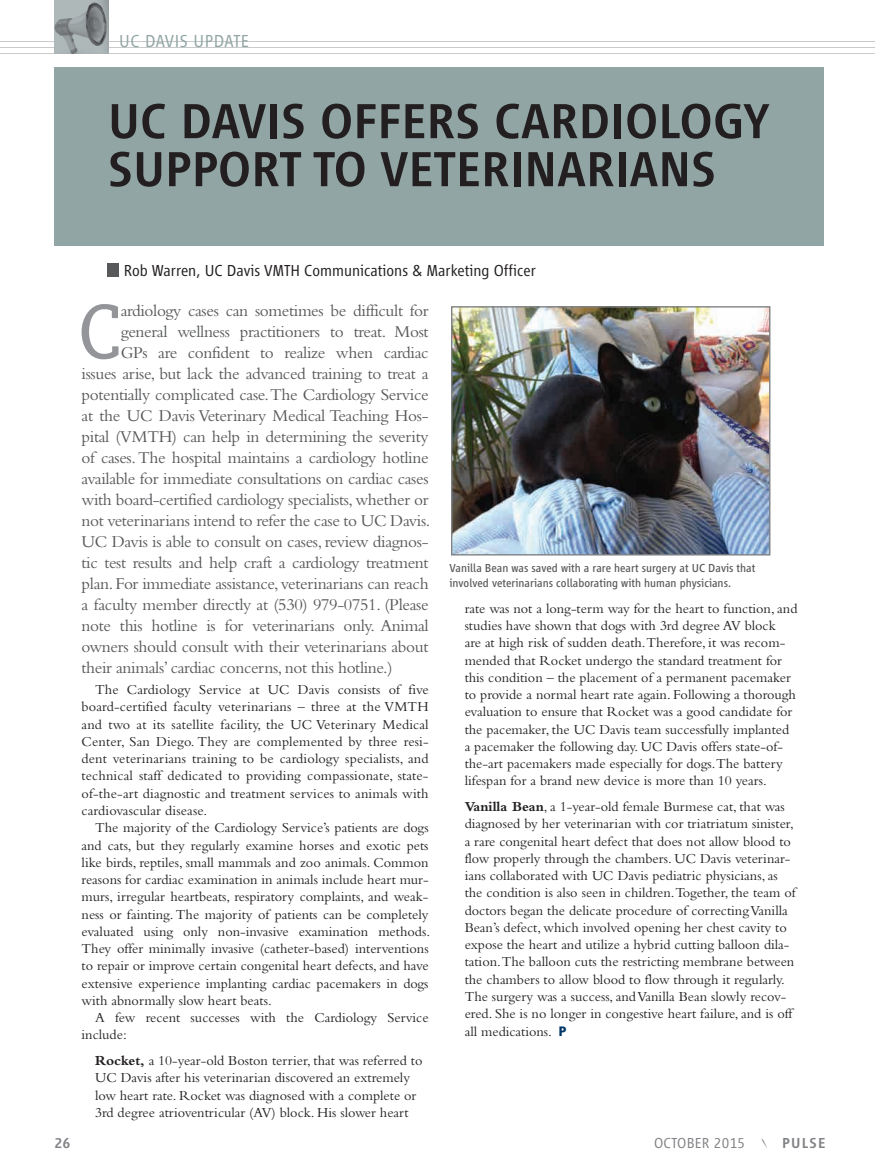
<style>
.page{position:relative;width:878px;height:1175px;background:#fff}
.page>*{position:absolute;margin:0;border:0;box-sizing:border-box;transform-origin:0 0}
.t1{font:300 80.25px "Siseriff LT Std";color:#939598}
.t2{font:500 51px/48px "Vialog LT";color:#231f20}
.t3{font:300 18px "Vialog LT";letter-spacing:.03em;color:#91a5a4}
.t4{font:17.25px "Bembo";letter-spacing:-.02em;color:#57585a}
.t5{font:300 16.5px "Vialog LT";color:#231f20}
.t6{font:300 15px "Vialog LT";letter-spacing:.02em;color:#808285}
.t7{font:500 15px "Vialog LT";letter-spacing:.08em;color:#808285}
.t8{font:14.25px/17.2px "Bembo";color:#231f20}
.t9{font:12px/14.4px "Vialog LT";color:#57585a}
.s1{font-weight:700}
.s2{font-family:"Vialog LT";font-weight:700;color:#003667}
</style>
<div class="page">
<hr style="left:0;top:47px;width:874px;height:1px;background:#939594">
<hr style="left:0;top:42px;width:874px;height:1px;background:#939594">
<hr style="left:0;top:53px;width:874px;height:1px;background:#939594">
<svg style="left:761px;top:1138px;width:6px;height:10px"></svg>
<img style="left:54px;top:0;width:54px;height:54px">
<div style="left:54px;top:68px;width:770px;height:178px;background:#91a5a4"></div>
<img style="left:453px;top:308px;width:315px;height:245px">
<div style="left:451px;top:306px;width:319px;height:249px;border:1px solid #808285"></div>
<div style="left:107px;top:263px;width:12px;height:13px;background:#57585a"></div>
<p class="t3" style="left:119px;top:31px;width:131px">UC DAVIS UPDATE</p>
<h2 class="t2" style="left:108px;top:97px;width:663px">UC DAVIS OFFERS CARDIOLOGY<br>SUPPORT TO VETERINARIANS</h2>
<p class="t5" style="left:124px;top:261px;width:414px">Rob Warren, UC Davis VMTH Communications &amp; Marketing Officer</p>
<h1 class="t1" style="left:78px;top:287px;width:45px">C</h1>
<p class="t4" style="left:121px;top:301px;width:309px">ardiology cases can sometimes be difficult for</p>
<p class="t4" style="left:121px;top:322px;width:309px">general wellness practitioners to treat. Most</p>
<p class="t4" style="left:121px;top:343px;width:309px">GPs are confident to realize when cardiac</p>
<p class="t4" style="left:82px;top:364px;width:348px">issues arise, but lack the advanced training to treat a</p>
<p class="t4" style="left:82px;top:385px;width:348px">potentially complicated case. The Cardiology Service</p>
<p class="t4" style="left:82px;top:406px;width:348px">at the UC Davis Veterinary Medical Teaching Hos-</p>
<p class="t4" style="left:82px;top:427px;width:348px">pital (VMTH) can help in determining the severity</p>
<p class="t4" style="left:82px;top:448px;width:348px">of cases. The hospital maintains a cardiology hotline</p>
<p class="t4" style="left:82px;top:469px;width:348px">available for immediate consultations on cardiac cases</p>
<p class="t4" style="left:82px;top:490px;width:348px">with board-certified cardiology specialists, whether or</p>
<p class="t4" style="left:82px;top:511px;width:350px">not veterinarians intend to refer the case to UC Davis.</p>
<p class="t4" style="left:82px;top:532px;width:348px">UC Davis is able to consult on cases, review diagnos-</p>
<p class="t4" style="left:82px;top:553px;width:348px">tic test results and help craft a cardiology treatment</p>
<p class="t4" style="left:82px;top:574px;width:348px">plan. For immediate assistance, veterinarians can reach</p>
<p class="t4" style="left:82px;top:595px;width:348px">a faculty member directly at (530) 979-0751. (Please</p>
<p class="t4" style="left:82px;top:616px;width:348px">note this hotline is for veterinarians only. Animal</p>
<p class="t4" style="left:82px;top:637px;width:348px">owners should consult with their veterinarians about</p>
<p class="t4" style="left:82px;top:658px;width:312px">their animals’ cardiac concerns, not this hotline.)</p>
<p class="t8" style="left:82px;top:681px;width:348px;text-align:justify;text-indent:13px">The Cardiology Service at UC Davis consists of five board-certified faculty veterinarians – three at the VMTH and two at its satellite facility, the UC Veterinary Medical Center, San Diego. They are complemented by three resi&shy;dent veterinarians training to be cardiology specialists, and technical staff dedicated to providing compassionate, state&shy;of-the-art diagnostic and treatment services to animals with cardiovascular disease.</p>
<p class="t8" style="left:82px;top:819px;width:350px;text-align:justify;text-indent:13px">The majority of the Cardiology Service’s patients are dogs and cats, but they regularly examine horses and exotic pets like birds, reptiles, small mammals and zoo animals. Common reasons for cardiac examination in animals include heart mur&shy;murs, irregular heartbeats, respiratory complaints, and weak&shy;ness or fainting. The majority of patients can be completely evaluated using only non-invasive examination methods.<br>They offer minimally invasive (catheter-based) interventions to repair or improve certain congenital heart defects, and have extensive experience implanting cardiac pacemakers in dogs with abnormally slow heart beats.</p>
<p class="t8" style="left:82px;top:1008px;width:348px;text-indent:13px">A few recent successes with the Cardiology Service include:</p>
<p class="t8" style="left:95px;top:1051px;width:329px"><span class="s1">Rocket,</span> a 10-year-old Boston terrier, that was referred to UC Davis after his veterinarian discovered an extremely low heart rate. Rocket was diagnosed with a complete or 3rd degree atrioventricular (AV) block. His slower heart</p>
<p class="t9" style="left:449px;top:561px;width:307px">Vanilla Bean was saved with a rare heart surgery at UC Davis that involved veterinarians collaborating with human physicians.</p>
<p class="t8" style="left:464px;top:599px;width:334px">rate was not a long-term way for the heart to function, and studies have shown that dogs with 3rd degree AV block<br>are at high risk of sudden death.Therefore, it was recom&shy;mended that Rocket undergo the standard treatment for this condition – the placement of a permanent pacemaker to provide a normal heart rate again. Following a thorough evaluation to ensure that Rocket was a good candidate for the pacemaker, the UC Davis team successfully implanted a pacemaker the following day. UC Davis offers state-of&shy;the-art pacemakers made especially for dogs.The battery lifespan for a brand new device is more than 10 years.</p>
<p class="t8" style="left:464px;top:797px;width:332px"><span class="s1">Vanilla Bean</span>, a 1-year-old female Burmese cat, that was diagnosed by her veterinarian with cor triatriatum sinister, a rare congenital heart defect that does not allow blood to flow properly through the chambers. UC Davis veterinar&shy;ians collaborated with UC Davis pediatric physicians, as the condition is also seen in children.Together, the team of doctors began the delicate procedure of correcting Vanilla Bean’s defect, which involved opening her chest cavity to expose the heart and utilize a hybrid cutting balloon dila&shy;tation.The balloon cuts the restricting membrane between the chambers to allow blood to flow through it regularly.<br>The surgery was a success, and Vanilla Bean slowly recov&shy;ered. She is no longer in congestive heart failure, and is off all medications. <span class="s2">P</span></p>
<p class="t7" style="left:55px;top:1134px;width:18px">26</p>
<p class="t6" style="left:654px;top:1134px;width:92px">OCTOBER 2015</p>
<p class="t7" style="left:782px;top:1134px;width:45px">PULSE</p>
</div>
